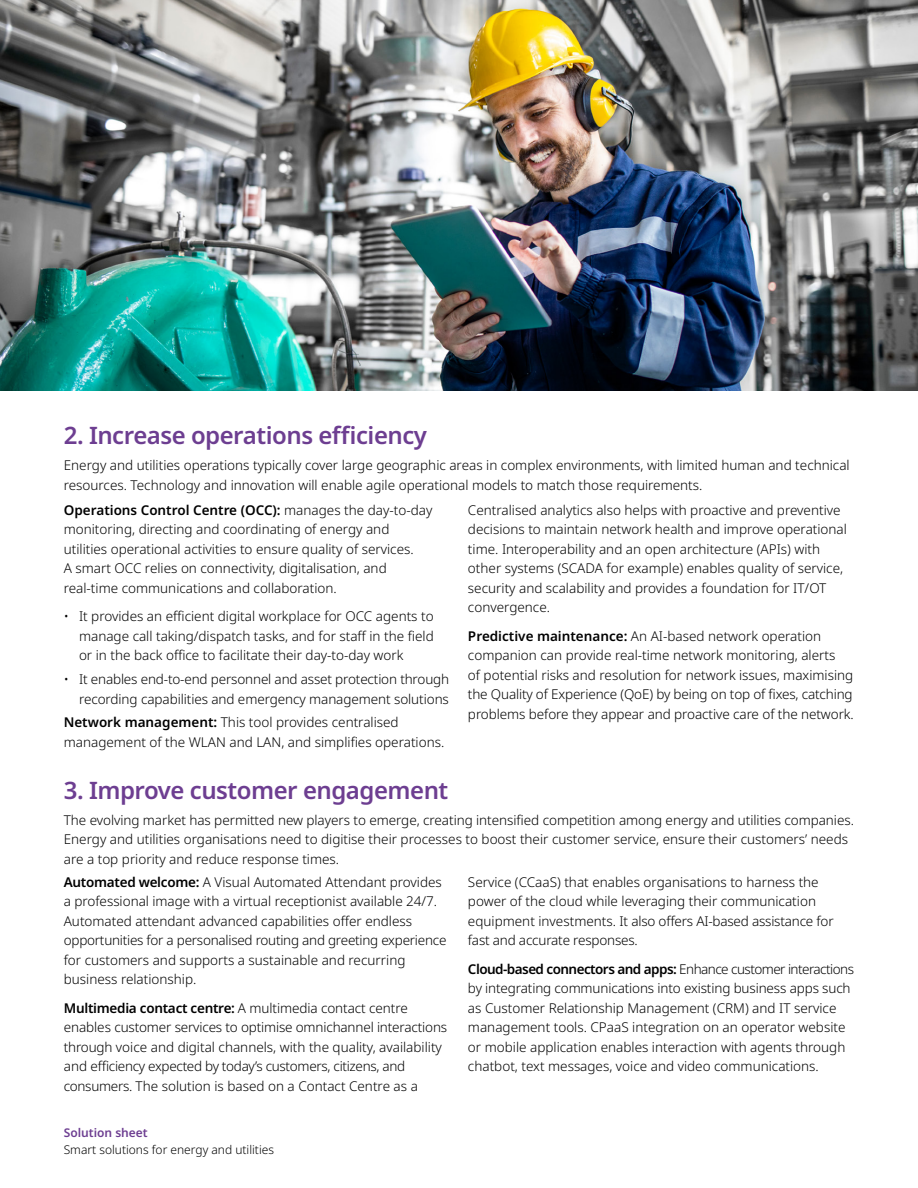
<style>
.page{position:relative;width:918px;height:1188px;background:#fff}
.page>*{position:absolute;margin:0;border:0;box-sizing:border-box;transform-origin:0 0}
.t1{font:600 24px "Noto Sans";letter-spacing:-.02em;color:#6d3e91}
.t2{font:300 13.5px/19.5px "Noto Sans";color:#000}
.t3{font:300 12px "Noto Sans";color:#000}
.t4{font:600 12px "Noto Sans";color:#6d3e91}
.s1{font-weight:600}
</style>
<div class="page">
<img style="left:0;top:0;width:918px;height:391px">
<h1 class="t1" style="left:64px;top:419px;width:365px">2. Increase operations efficiency</h1>
<p class="t2" style="left:64px;top:456px;width:788px">Energy and utilities operations typically cover large geographic areas in complex environments, with limited human and technical resources. Technology and innovation will enable agile operational models to match those requirements.</p>
<p class="t2" style="left:64px;top:501px;width:370px"><span class="s1">Operations Control Centre (OCC):</span> manages the day-to-day monitoring, directing and coordinating of energy and utilities operational activities to ensure quality of services.<br>A smart OCC relies on connectivity, digitalisation, and real-time communications and collaboration.</p>
<p class="t2" style="left:79px;top:607px;width:356px;text-align:justify;text-indent:-15px">• It provides an efficient digital workplace for OCC agents to manage call taking/dispatch tasks, and for staff in the field or in the back office to facilitate their day-to-day work</p>
<p class="t2" style="left:64px;top:670px;width:387px;text-align:right">• It enables end-to-end personnel and asset protection through recording capabilities and emergency management solutions</p>
<p class="t2" style="left:64px;top:713px;width:382px"><span class="s1">Network management:</span> This tool provides centralised management of the WLAN and LAN, and simplifies operations.</p>
<p class="t2" style="left:468px;top:500px;width:381px">Centralised analytics also helps with proactive and preventive decisions to maintain network health and improve operational time. Interoperability and an open architecture (APIs) with other systems (SCADA for example) enables quality of service, security and scalability and provides a foundation for IT/OT convergence.</p>
<p class="t2" style="left:468px;top:626px;width:387px"><span class="s1">Predictive maintenance:</span> An AI-based network operation companion can provide real-time network monitoring, alerts<br>of potential risks and resolution for network issues, maximising the Quality of Experience (QoE) by being on top of fixes, catching problems before they appear and proactive care of the network.</p>
<h1 class="t1" style="left:64px;top:773px;width:386px">3. Improve customer engagement</h1>
<p class="t2" style="left:64px;top:810px;width:792px">The evolving market has permitted new players to emerge, creating intensified competition among energy and utilities companies.<br>Energy and utilities organisations need to digitise their processes to boost their customer service, ensure their customers’ needs are a top priority and reduce response times.</p>
<p class="t2" style="left:64px;top:872px;width:384px"><span class="s1">Automated welcome:</span> A Visual Automated Attendant provides a professional image with a virtual receptionist available 24/7.<br>Automated attendant advanced capabilities offer endless opportunities for a personalised routing and greeting experience for customers and supports a sustainable and recurring business relationship.</p>
<p class="t2" style="left:64px;top:998px;width:385px"><span class="s1">Multimedia contact centre:</span> A multimedia contact centre enables customer services to optimise omnichannel interactions through voice and digital channels, with the quality, availability and efficiency expected by today’s customers, citizens, and consumers. The solution is based on a Contact Centre as a</p>
<p class="t4" style="left:64px;top:1124px;width:86px">Solution sheet</p>
<p class="t3" style="left:64px;top:1141px;width:212px">Smart solutions for energy and utilities</p>
<p class="t2" style="left:468px;top:872px;width:367px">Service (CCaaS) that enables organisations to harness the power of the cloud while leveraging their communication equipment investments. It also offers AI-based assistance for fast and accurate responses.</p>
<p class="t2" style="left:468px;top:959px;width:388px"><span class="s1">Cloud-based connectors and apps:</span> Enhance customer interactions by integrating communications into existing business apps such as Customer Relationship Management (CRM) and IT service management tools. CPaaS integration on an operator website or mobile application enables interaction with agents through chatbot, text messages, voice and video communications.</p>
</div>
